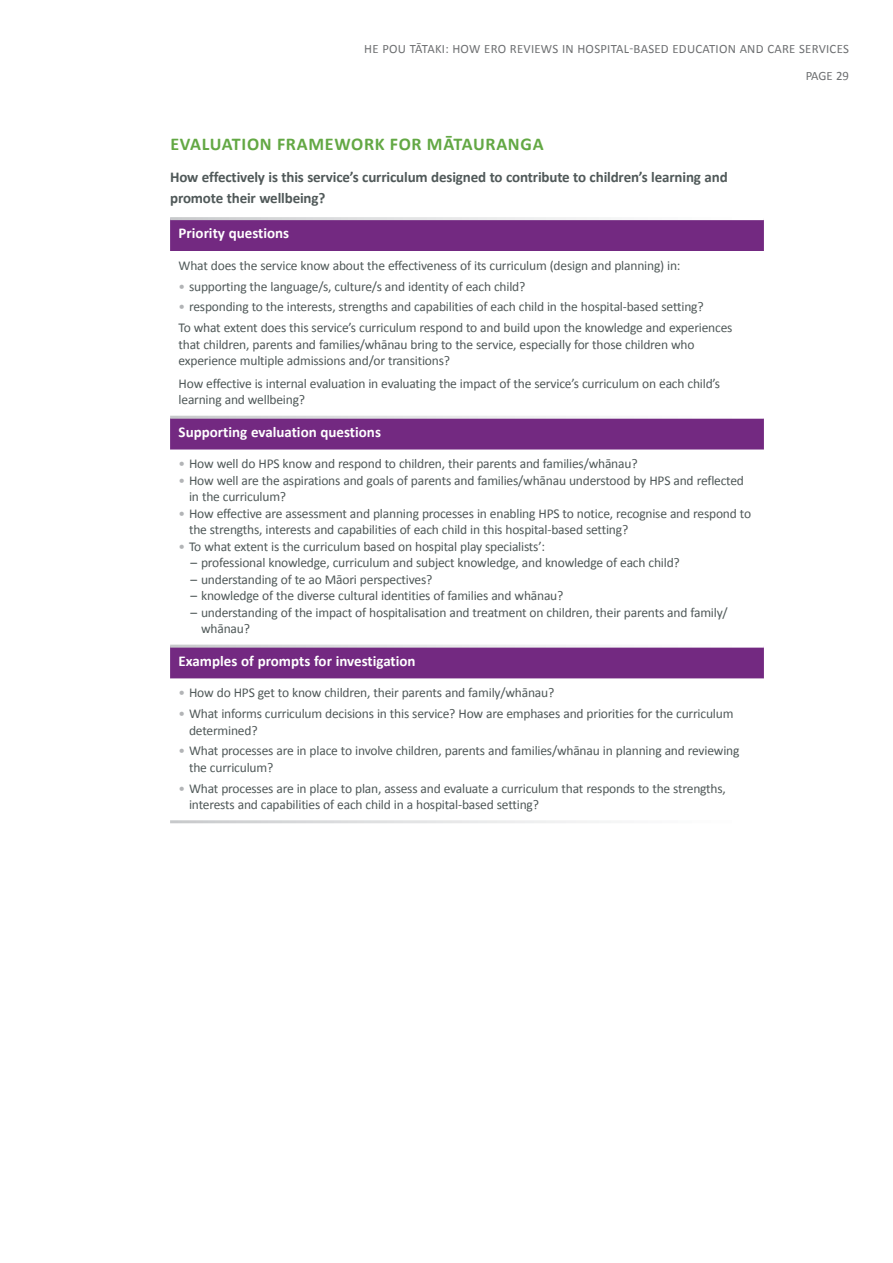
<style>
.page{position:relative;width:893px;height:1263px;background:#fff}
.page>*{position:absolute;margin:0;border:0;box-sizing:border-box;transform-origin:0 0}
.t1{font:700 18px "Calibri";letter-spacing:.04em;color:#63a844}
.t2{font:700 15px/21px "Calibri";letter-spacing:-.01em;color:#505959}
.t3{font:700 15px "Calibri";color:#fff}
.t4{font:13.5px/16.5px "Calibri";letter-spacing:-.015em;color:#505959}
.t5{font:12.75px/27px "Calibri";letter-spacing:.02em;color:#6d6f71;text-align:right}
.s1{color:#b2b4b6}
</style>
<div class="page">
<div style="left:170px;top:220px;width:594px;height:230px;background:#732981"></div>
<div style="left:170px;top:251px;width:594px;height:166px;background:#fff"></div>
<div style="left:170px;top:644px;width:594px;height:35px;background:#732981"></div>
<hr style="left:170px;top:416px;width:594px;height:3px;background:#fff">
<hr style="left:170px;top:645px;width:594px;height:3px;background:#fff">
<p class="t5" style="left:364px;top:35px;width:486px">HE POU TĀTAKI: HOW ERO REVIEWS IN HOSPITAL-BASED EDUCATION AND CARE SERVICES<br>PAGE 29</p>
<h1 class="t1" style="left:170px;top:132px;width:375px">EVALUATION FRAMEWORK FOR MĀTAURANGA</h1>
<p class="t2" style="left:170px;top:166px;width:559px">How effectively is this service’s curriculum designed to contribute to children’s learning and promote their wellbeing?</p>
<p class="t3" style="left:179px;top:224px;width:112px">Priority questions</p>
<p class="t4" style="left:179px;top:256px;width:503px">What does the service know about the effectiveness of its curriculum (design and planning) in:</p>
<p class="t4" style="left:179px;top:277px;width:348px"><span class="s1">•</span> supporting the language/s, culture/s and identity of each child?</p>
<p class="t4" style="left:179px;top:296px;width:555px;line-height:20.7px"><span class="s1">•</span> responding to the interests, strengths and capabilities of each child in the hospital-based setting?<br>To what extent does this service’s curriculum respond to and build upon the knowledge and experiences</p>
<p class="t4" style="left:179px;top:335px;width:517px">that children, parents and families/whānau bring to the service, especially for those children who experience multiple admissions and/or transitions?</p>
<p class="t4" style="left:179px;top:375px;width:543px">How effective is internal evaluation in evaluating the impact of the service’s curriculum on each child’s learning and wellbeing?</p>
<p class="t3" style="left:179px;top:423px;width:204px">Supporting evaluation questions</p>
<p class="t4" style="left:179px;top:455px;width:460px"><span class="s1">•</span> How well do HPS know and respond to children, their parents and families/whānau?</p>
<p class="t4" style="left:189px;top:471px;width:556px;text-indent:-11px"><span class="s1">•</span> How well are the aspirations and goals of parents and families/whānau understood by HPS and reflected in the curriculum?</p>
<p class="t4" style="left:189px;top:504px;width:564px;text-indent:-11px"><span class="s1">•</span> How effective are assessment and planning processes in enabling HPS to notice, recognise and respond to the strengths, interests and capabilities of each child in this hospital-based setting?</p>
<p class="t4" style="left:179px;top:537px;width:368px"><span class="s1">•</span> To what extent is the curriculum based on hospital play specialists’:</p>
<p class="t4" style="left:191px;top:554px;width:491px">– professional knowledge, curriculum and subject knowledge, and knowledge of each child?</p>
<p class="t4" style="left:191px;top:570px;width:243px">– understanding of te ao Māori perspectives?</p>
<p class="t4" style="left:191px;top:587px;width:374px">– knowledge of the diverse cultural identities of families and whānau?</p>
<p class="t4" style="left:201px;top:603px;width:528px;text-indent:-11px">– understanding of the impact of hospitalisation and treatment on children, their parents and family/ whānau?</p>
<p class="t3" style="left:179px;top:652px;width:239px">Examples of prompts for investigation</p>
<p class="t4" style="left:179px;top:684px;width:377px"><span class="s1">•</span> How do HPS get to know children, their parents and family/whānau?</p>
<p class="t4" style="left:189px;top:705px;width:546px;text-indent:-11px"><span class="s1">•</span> What informs curriculum decisions in this service? How are emphases and priorities for the curriculum determined?</p>
<p class="t4" style="left:189px;top:742px;width:552px;text-indent:-11px"><span class="s1">•</span> What processes are in place to involve children, parents and families/whānau in planning and reviewing the curriculum?</p>
<p class="t4" style="left:189px;top:779px;width:538px;text-indent:-11px"><span class="s1">•</span> What processes are in place to plan, assess and evaluate a curriculum that responds to the strengths, interests and capabilities of each child in a hospital-based setting?</p>
</div>
